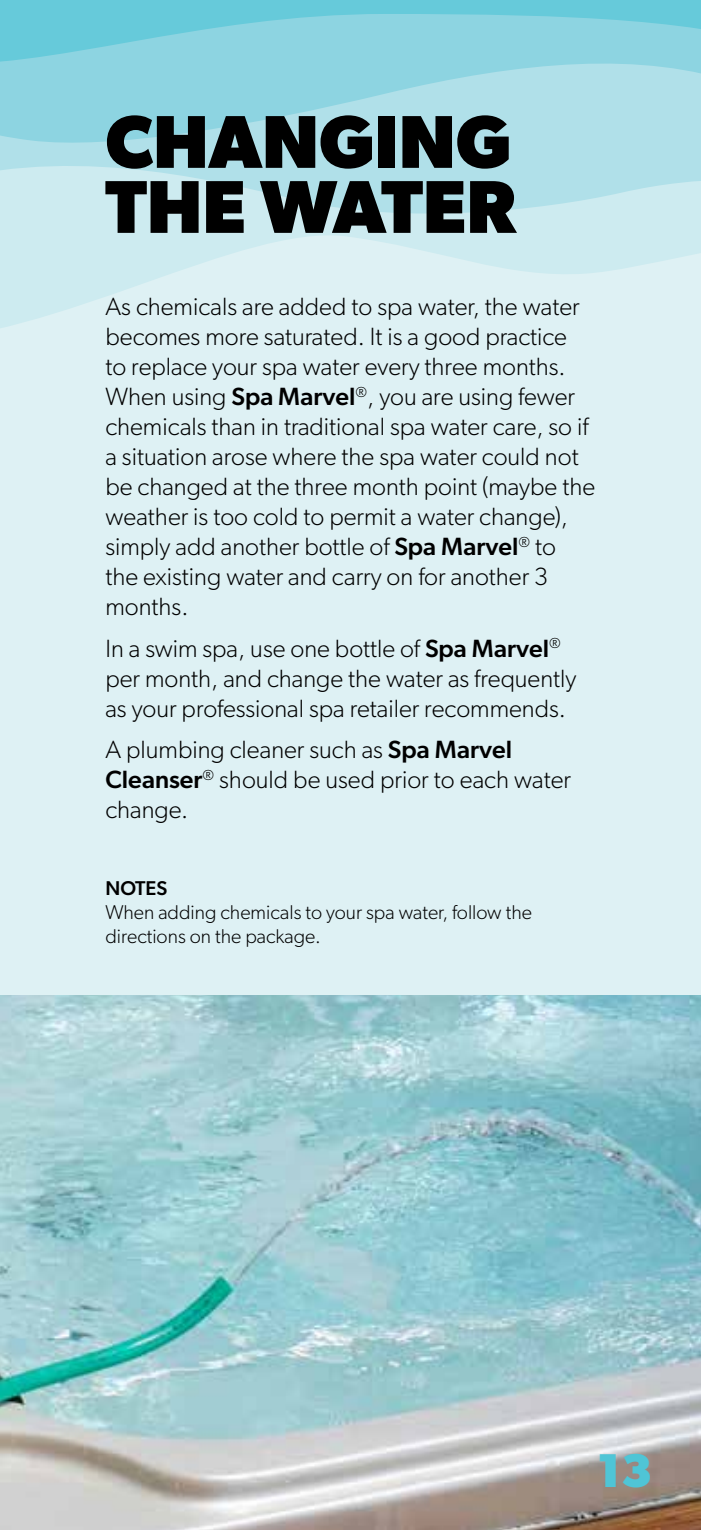
<style>
.page{position:relative;width:701px;height:1530px;background:#fff}
.page>*{position:absolute;margin:0;border:0;box-sizing:border-box;transform-origin:0 0}
.t1{font:700 75px/65px "Gibson";color:#000}
.t2{font:700 47.5px "Gibson";color:#4fc5d6}
.t3{font:300 25px/30px "Gibson";color:#000}
.t4{font:300 20px/24px "Gibson";color:#000}
.t5{font:500 20px "Gibson";color:#000}
.s1{font-weight:500}
</style>
<div class="page">
<div style="left:0;top:0;width:700px;height:1530px;background:#def1f4"></div>
<svg style="left:0;top:241px;width:700px;height:87px"></svg>
<svg style="left:0;top:150px;width:700px;height:91px;background:#bfe5ec"></svg>
<svg style="left:0;top:85px;width:700px;height:65px;background:#a3dbe6"></svg>
<svg style="left:0;top:0;width:700px;height:85px;background:#83d1df"></svg>
<img style="left:0;top:995px;width:700px;height:535px">
<h1 class="t1" style="left:105px;top:108px;width:412px">CHANGING<br>THE WATER</h1>
<p class="t3" style="left:105px;top:291px;width:491px">As chemicals are added to spa water, the water becomes more saturated. It is a good practice<br>to replace your spa water every three months.<br>When using <span class="s1">Spa Marvel</span><sup>®</sup>, you are using fewer chemicals than in traditional spa water care, so if a situation arose where the spa water could not be changed at the three month point (maybe the weather is too cold to permit a water change), simply add another bottle of <span class="s1">Spa Marvel</span><sup>®</sup> to<br>the existing water and carry on for another 3 months.</p>
<p class="t3" style="left:105px;top:633px;width:472px">In a swim spa, use one bottle of <span class="s1">Spa Marvel</span><sup>® </sup>per month, and change the water as frequently as your professional spa retailer recommends.</p>
<p class="t3" style="left:105px;top:734px;width:467px">A plumbing cleaner such as <span class="s1">Spa Marvel<br>Cleanser</span><sup>®</sup> should be used prior to each water change.</p>
<p class="t5" style="left:105px;top:876px;width:63px">NOTES</p>
<p class="t4" style="left:105px;top:899px;width:428px">When adding chemicals to your spa water, follow the directions on the package.</p>
<h2 class="t2" style="left:596px;top:1442px;width:57px">13</h2>
</div>
